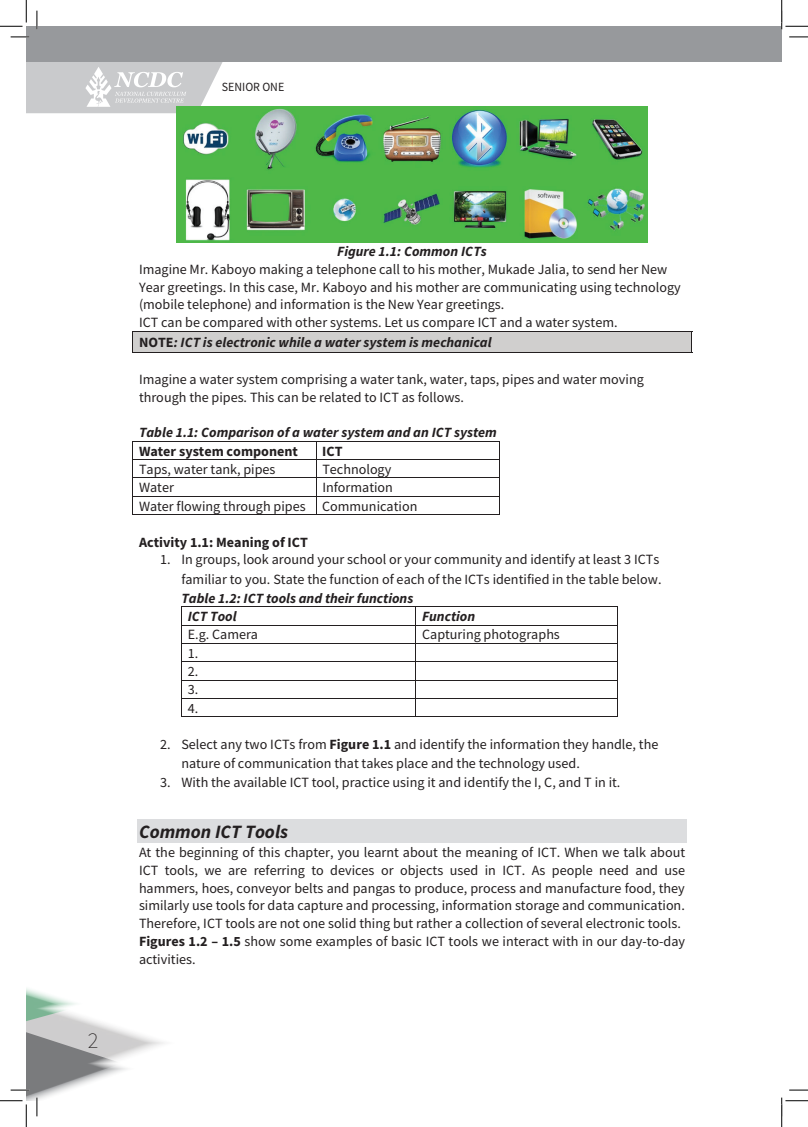
<style>
.page{position:relative;width:808px;height:1127px;background:#fff}
.page>*{position:absolute;margin:0;border:0;box-sizing:border-box;transform-origin:0 0}
.t1{font:200 22.5px "Source Sans Pro";color:#231f20}
.t2{font:italic 700 18.88px "Source Sans Pro";color:#231f20}
.t3{font:14.12px/17.8px "Source Sans Pro";color:#231f20}
.t4{font:italic 700 14.12px/18.4px "Source Sans Pro";color:#231f20}
.t5{font:700 14.12px "Source Sans Pro";color:#231f20}
.t6{font:12.5px "Source Sans Pro";color:#231f20;scale:.95 1}
.s1{font-style:normal}
.s2{font-weight:700}
</style>
<div class="page">
<div style="left:26px;top:26px;width:755px;height:36px;background:#97999c"></div>
<svg style="left:26px;top:62px;width:197px;height:51px;background:#d1d2d3"></svg>
<img style="left:176px;top:106px;width:471px;height:136px">
<div style="left:132px;top:331px;width:559px;height:20px;background:#d0cfce"></div>
<hr style="left:132px;top:331px;width:559px;height:1px;background:#231f20">
<hr style="left:132px;top:351px;width:559px;height:1px;background:#231f20">
<svg style="left:132px;top:332px;width:1px;height:19px"></svg>
<svg style="left:691px;top:331px;width:1px;height:21px"></svg>
<hr style="left:132px;top:441px;width:367px;height:1px;background:#231f20">
<hr style="left:132px;top:459px;width:367px;height:1px;background:#231f20">
<hr style="left:132px;top:477px;width:367px;height:1px;background:#231f20">
<hr style="left:132px;top:496px;width:367px;height:1px;background:#231f20">
<svg style="left:132px;top:442px;width:1px;height:72px"></svg>
<hr style="left:132px;top:514px;width:184px;height:1px;background:#231f20">
<svg style="left:316px;top:442px;width:1px;height:72px"></svg>
<hr style="left:316px;top:514px;width:183px;height:1px;background:#231f20">
<svg style="left:499px;top:441px;width:1px;height:74px"></svg>
<hr style="left:181px;top:606px;width:436px;height:1px;background:#231f20">
<hr style="left:181px;top:624px;width:436px;height:1px;background:#231f20">
<hr style="left:181px;top:643px;width:436px;height:1px;background:#231f20">
<hr style="left:181px;top:661px;width:436px;height:1px;background:#231f20">
<hr style="left:181px;top:679px;width:436px;height:1px;background:#231f20">
<hr style="left:181px;top:698px;width:436px;height:1px;background:#231f20">
<svg style="left:181px;top:607px;width:1px;height:109px"></svg>
<hr style="left:181px;top:716px;width:234px;height:1px;background:#231f20">
<svg style="left:415px;top:607px;width:1px;height:110px"></svg>
<hr style="left:416px;top:716px;width:200px;height:1px;background:#231f20">
<div style="left:137px;top:819px;width:549px;height:24px;background:#dcdddf"></div>
<svg style="left:11px;top:36px;width:18px;height:2px"></svg>
<svg style="left:789px;top:36px;width:18px;height:2px"></svg>
<svg style="left:789px;top:1089px;width:18px;height:1px"></svg>
<svg style="left:36px;top:11px;width:2px;height:18px"></svg>
<svg style="left:0;top:0;width:27px;height:27px"></svg>
<svg style="left:0;top:988px;width:164px;height:138px"></svg>
<svg style="left:781px;top:0;width:26px;height:29px"></svg>
<svg style="left:781px;top:1097px;width:26px;height:29px"></svg>
<p class="t6" style="left:222px;top:79px;width:67px">SENIOR ONE</p>
<h1 class="t1" style="left:88px;top:1026px;width:12px">2</h1>
<p class="t4" style="left:337px;top:242px;width:151px">Figure 1.1: Common ICTs</p>
<p class="t3" style="left:139px;top:260px;width:543px">Imagine Mr. Kaboyo making a telephone call to his mother, Mukade Jalia, to send her New Year greetings. In this case, Mr. Kaboyo and his mother are communicating using technology (mobile telephone) and information is the New Year greetings.<br>ICT can be compared with other systems. Let us compare ICT and a water system.</p>
<p class="t4" style="left:139px;top:332px;width:354px"><span class="s1">NOTE</span>: ICT is electronic while a water system is mechanical</p>
<p class="t3" style="left:139px;top:370px;width:506px">Imagine a water system comprising a water tank, water, taps, pipes and water moving through the pipes. This can be related to ICT as follows.</p>
<p class="t4" style="left:139px;top:423px;width:359px">Table 1.1: Comparison of a water system and an ICT system</p>
<p class="t5" style="left:139px;top:441px;width:160px">Water system component</p>
<p class="t5" style="left:322px;top:441px;width:22px">ICT</p>
<p class="t3" style="left:139px;top:460px;width:138px">Taps, water tank, pipes</p>
<p class="t3" style="left:322px;top:460px;width:70px">Technology</p>
<p class="t3" style="left:139px;top:478px;width:36px">Water</p>
<p class="t3" style="left:139px;top:478px;width:280px;line-height:18.2px;text-indent:183px">Information<br>Water flowing through pipes Communication</p>
<p class="t5" style="left:139px;top:532px;width:170px">Activity 1.1: Meaning of ICT</p>
<p class="t3" style="left:160px;top:550px;width:502px;line-height:19.1px;text-align:right">1. In groups, look around your school or your community and identify at least 3 ICTs familiar to you. State the function of each of the ICTs identified in the table below.</p>
<p class="t4" style="left:188px;top:588px;width:227px;text-indent:-6px">Table 1.2: ICT tools and their functions<br>ICT Tool</p>
<p class="t4" style="left:422px;top:606px;width:55px">Function</p>
<p class="t3" style="left:188px;top:625px;width:72px">E.g. Camera</p>
<p class="t3" style="left:422px;top:625px;width:139px">Capturing photographs</p>
<p class="t3" style="left:188px;top:643px;width:12px;line-height:18.4px;text-align:justify">1.<br>2.<br>3.<br>4.</p>
<p class="t3" style="left:181px;top:734px;width:478px;line-height:19px;text-indent:-21px">2. Select any two ICTs from <span class="s2">Figure 1.1</span> and identify the information they handle, the nature of communication that takes place and the technology used.</p>
<p class="t3" style="left:160px;top:773px;width:461px">3. With the available ICT tool, practice using it and identify the I, C, and T in it.</p>
<h2 class="t2" style="left:139px;top:818px;width:151px">Common ICT Tools</h2>
<p class="t3" style="left:139px;top:843px;width:547px">At the beginning of this chapter, you learnt about the meaning of ICT. When we talk about ICT tools, we are referring to devices or objects used in ICT. As people need and use hammers, hoes, conveyor belts and pangas to produce, process and manufacture food, they similarly use tools for data capture and processing, information storage and communication.<br>Therefore, ICT tools are not one solid thing but rather a collection of several electronic tools.<br><span class="s2">Figures 1.2 – 1.5</span> show some examples of basic ICT tools we interact with in our day-to-day activities.</p>
</div>
